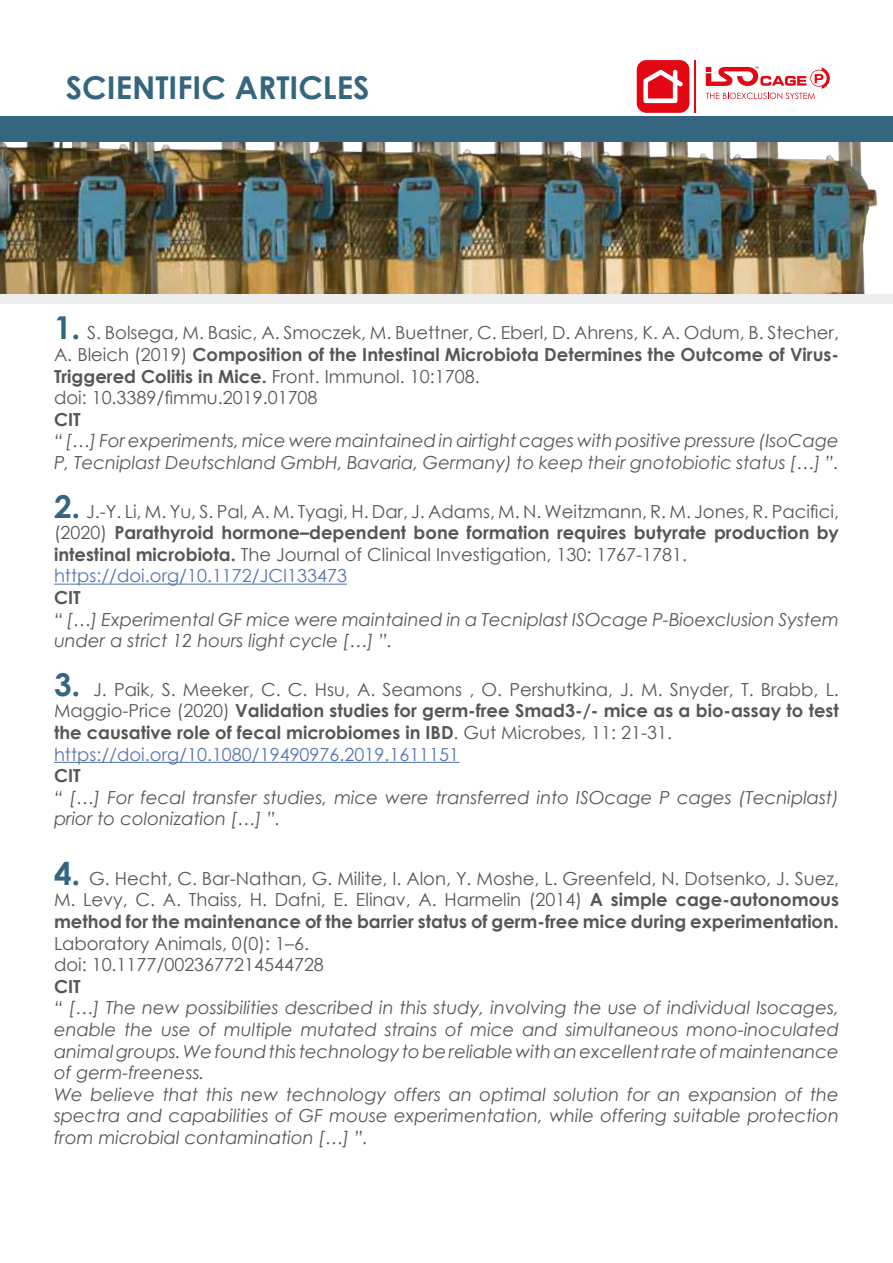
<style>
.page{position:relative;width:893px;height:1263px;background:#fff}
.page>*{position:absolute;margin:0;border:0;box-sizing:border-box;transform-origin:0 0}
.t1{font:700 31.5px "Century Gothic";color:#34667f}
.t2{font:18px/21.6px "Century Gothic";color:#575756}
.t3{font:italic 18px/21.6px "Century Gothic";color:#575756}
.t4{font:700 18px "Century Gothic";color:#575756}
.s1{font-weight:700;font-size:31.5px;color:#34667f}
.s2{font-weight:700}
.s3{color:#5576af}
</style>
<div class="page">
<img style="left:0;top:141px;width:877px;height:153px">
<div style="left:0;top:116px;width:893px;height:25px;background:#34667f"></div>
<div style="left:637px;top:60px;width:52px;height:53px;background:#e30613;border-radius:10px"></div>
<svg style="left:643px;top:70px;width:40px;height:33px"></svg>
<hr style="left:695px;top:60px;width:1px;height:53px;background:#e30613">
<svg style="left:706px;top:67px;width:124px;height:32px"></svg>
<div style="left:0;top:294px;width:893px;height:10px;background:#ededed"></div>
<hr style="left:54px;top:584px;width:293px;height:1px;background:#5576af">
<hr style="left:54px;top:762px;width:405px;height:1px;background:#5576af">
<h1 class="t1" style="left:66px;top:64px;width:305px">SCIENTIFIC ARTICLES</h1>
<p class="t2" style="left:54px;top:322px;width:786px"><span class="s1">1.</span> S. Bolsega, M. Basic, A. Smoczek, M. Buettner, C. Eberl, D. Ahrens, K. A. Odum, B. Stecher, A. Bleich (2019) <span class="s2">Composition of the Intestinal Microbiota Determines the Outcome of Virus-Triggered Colitis in Mice.</span> Front. Immunol. 10:1708.<br>doi: 10.3389/fimmu.2019.01708</p>
<p class="t4" style="left:54px;top:406px;width:28px">CIT</p>
<p class="t3" style="left:54px;top:430px;width:786px">“ […] For experiments, mice were maintained in airtight cages with positive pressure (IsoCage<br>P, Tecniplast Deutschland GmbH, Bavaria, Germany) to keep their gnotobiotic status […] ”.</p>
<p class="t2" style="left:54px;top:500px;width:786px"><span class="s1">2.</span> J.-Y. Li, M. Yu, S. Pal, A. M. Tyagi, H. Dar, J. Adams, M. N. Weitzmann, R. M. Jones, R. Pacifici, (2020) <span class="s2">Parathyroid hormone–dependent bone formation requires butyrate production by intestinal microbiota.</span> The Journal of Clinical Investigation, 130: 1767-1781. <span class="s3">https://doi.org/10.1172/JCI133473</span></p>
<p class="t4" style="left:54px;top:584px;width:28px">CIT</p>
<p class="t3" style="left:54px;top:608px;width:786px">“ […] Experimental GF mice were maintained in a Tecniplast ISOcage P-Bioexclusion System under a strict 12 hours light cycle […] ”.</p>
<p class="t2" style="left:54px;top:678px;width:786px"><span class="s1">3.</span> J. Paik, S. Meeker, C. C. Hsu, A. Seamons , O. Pershutkina, J. M. Snyder, T. Brabb, L.<br>Maggio-Price (2020) <span class="s2">Validation studies for germ-free Smad3-/- mice as a bio-assay to test the causative role of fecal microbiomes in IBD</span>. Gut Microbes, 11: 21-31. <span class="s3">https://doi.org/10.1080/19490976.2019.1611151</span></p>
<p class="t4" style="left:54px;top:762px;width:28px">CIT</p>
<p class="t3" style="left:54px;top:786px;width:786px">“ […] For fecal transfer studies, mice were transferred into ISOcage P cages (Tecniplast) prior to colonization […] ”.</p>
<p class="t2" style="left:54px;top:867px;width:786px;text-align:justify"><span class="s1">4.</span> G. Hecht, C. Bar-Nathan, G. Milite, I. Alon, Y. Moshe, L. Greenfeld, N. Dotsenko, J. Suez, M. Levy, C. A. Thaiss, H. Dafni, E. Elinav, A. Harmelin (2014) <span class="s2">A simple cage-autonomous method for the maintenance of the barrier status of germ-free mice during experimentation.</span></p>
<p class="t2" style="left:54px;top:932px;width:271px">Laboratory Animals, 0(0): 1–6. doi: 10.1177/0023677214544728</p>
<p class="t4" style="left:54px;top:973px;width:28px">CIT</p>
<p class="t3" style="left:54px;top:997px;width:786px">“ […] The new possibilities described in this study, involving the use of individual Isocages, enable the use of multiple mutated strains of mice and simultaneous mono-inoculated animal groups. We found this technology to be reliable with an excellent rate of maintenance of germ-freeness.<br>We believe that this new technology offers an optimal solution for an expansion of the spectra and capabilities of GF mouse experimentation, while offering suitable protection from microbial contamination […] ”.</p>
</div>
